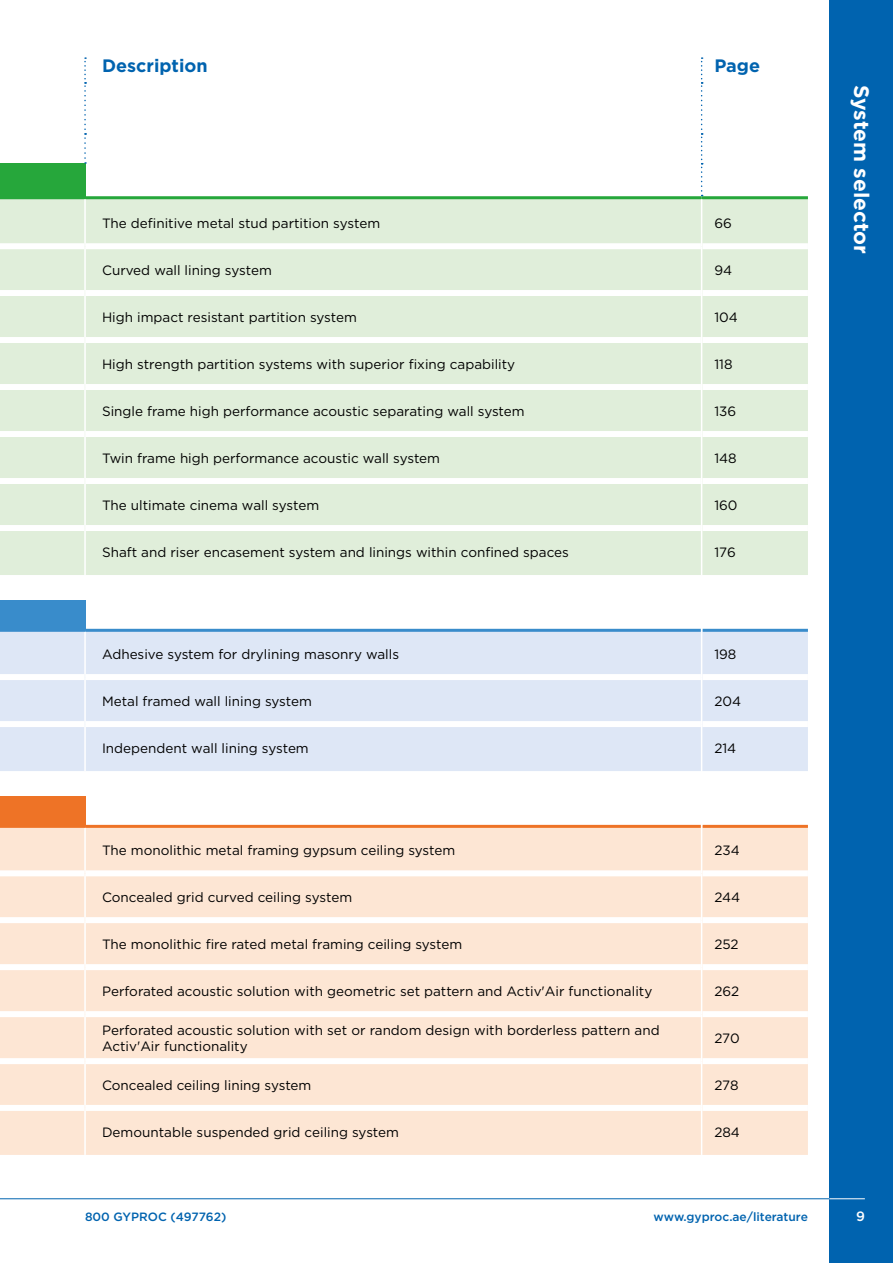
<style>
.page{position:relative;width:893px;height:1263px;background:#fff}
.page>*{position:absolute;margin:0;border:0;box-sizing:border-box;transform-origin:0 0}
.t1{font:700 21px "Gotham";color:#fff}
.t2{font:700 18px "Gotham";color:#0063af}
.t3{font:13.5px/16.5px "Gotham";color:#000}
.t4{font:500 13.5px "Gotham";color:#fff}
.t5{font:500 12px "Gotham";color:#0063af}
</style>
<div class="page">
<div style="left:829px;top:0;width:64px;height:1263px;background:#0063af"></div>
<hr style="left:829px;top:1198px;width:36px;height:1px;background:#fff">
<hr style="left:0;top:1198px;width:829px;height:1px;background:#0063af">
<div style="left:0;top:164px;width:85px;height:34px;background:#26a73b"></div>
<div style="left:0;top:199px;width:808px;height:376px;background:#e0eeda"></div>
<div style="left:0;top:600px;width:85px;height:30px;background:#398ccb"></div>
<div style="left:0;top:632px;width:808px;height:139px;background:#dee7f6"></div>
<div style="left:0;top:796px;width:85px;height:30px;background:#ee7326"></div>
<div style="left:0;top:828px;width:808px;height:327px;background:#fde6d4"></div>
<div style="left:0;top:243px;width:84px;height:6px;background:#fff"></div>
<div style="left:86px;top:243px;width:615px;height:6px;background:#fff"></div>
<div style="left:702px;top:243px;width:106px;height:6px;background:#fff"></div>
<div style="left:0;top:290px;width:84px;height:6px;background:#fff"></div>
<div style="left:86px;top:290px;width:615px;height:6px;background:#fff"></div>
<div style="left:702px;top:290px;width:106px;height:6px;background:#fff"></div>
<div style="left:0;top:337px;width:84px;height:6px;background:#fff"></div>
<div style="left:86px;top:337px;width:615px;height:6px;background:#fff"></div>
<div style="left:702px;top:337px;width:106px;height:6px;background:#fff"></div>
<div style="left:0;top:384px;width:84px;height:6px;background:#fff"></div>
<div style="left:86px;top:384px;width:615px;height:6px;background:#fff"></div>
<div style="left:702px;top:384px;width:106px;height:6px;background:#fff"></div>
<div style="left:0;top:431px;width:84px;height:6px;background:#fff"></div>
<div style="left:86px;top:431px;width:615px;height:6px;background:#fff"></div>
<div style="left:702px;top:431px;width:106px;height:6px;background:#fff"></div>
<div style="left:0;top:478px;width:84px;height:6px;background:#fff"></div>
<div style="left:86px;top:478px;width:615px;height:6px;background:#fff"></div>
<div style="left:702px;top:478px;width:106px;height:6px;background:#fff"></div>
<div style="left:0;top:525px;width:84px;height:6px;background:#fff"></div>
<div style="left:86px;top:525px;width:615px;height:6px;background:#fff"></div>
<div style="left:702px;top:525px;width:106px;height:6px;background:#fff"></div>
<div style="left:0;top:674px;width:84px;height:6px;background:#fff"></div>
<div style="left:86px;top:674px;width:615px;height:6px;background:#fff"></div>
<div style="left:702px;top:674px;width:106px;height:6px;background:#fff"></div>
<div style="left:0;top:721px;width:84px;height:6px;background:#fff"></div>
<div style="left:86px;top:721px;width:615px;height:6px;background:#fff"></div>
<div style="left:702px;top:721px;width:106px;height:6px;background:#fff"></div>
<div style="left:0;top:870px;width:84px;height:6px;background:#fff"></div>
<div style="left:86px;top:870px;width:615px;height:6px;background:#fff"></div>
<div style="left:702px;top:870px;width:106px;height:6px;background:#fff"></div>
<div style="left:0;top:917px;width:84px;height:6px;background:#fff"></div>
<div style="left:86px;top:917px;width:615px;height:6px;background:#fff"></div>
<div style="left:702px;top:917px;width:106px;height:6px;background:#fff"></div>
<div style="left:0;top:964px;width:84px;height:6px;background:#fff"></div>
<div style="left:86px;top:964px;width:615px;height:6px;background:#fff"></div>
<div style="left:702px;top:964px;width:106px;height:6px;background:#fff"></div>
<div style="left:0;top:1011px;width:84px;height:6px;background:#fff"></div>
<div style="left:86px;top:1011px;width:615px;height:6px;background:#fff"></div>
<div style="left:702px;top:1011px;width:106px;height:6px;background:#fff"></div>
<div style="left:0;top:1058px;width:84px;height:6px;background:#fff"></div>
<div style="left:86px;top:1058px;width:615px;height:6px;background:#fff"></div>
<div style="left:702px;top:1058px;width:106px;height:6px;background:#fff"></div>
<div style="left:0;top:1105px;width:84px;height:6px;background:#fff"></div>
<div style="left:86px;top:1105px;width:615px;height:6px;background:#fff"></div>
<div style="left:702px;top:1105px;width:106px;height:6px;background:#fff"></div>
<hr style="left:0;top:196px;width:85px;height:3px;background:#26a73b">
<hr style="left:85px;top:196px;width:617px;height:3px;background:#26a73b">
<hr style="left:702px;top:196px;width:106px;height:3px;background:#26a73b">
<hr style="left:85px;top:629px;width:616px;height:3px;background:#398ccb">
<hr style="left:702px;top:629px;width:106px;height:3px;background:#398ccb">
<hr style="left:85px;top:825px;width:616px;height:3px;background:#ee7326">
<hr style="left:702px;top:825px;width:106px;height:3px;background:#ee7326">
<hr style="left:84px;top:199px;width:2px;height:47px;background:#fff">
<hr style="left:84px;top:246px;width:2px;height:47px;background:#fff">
<hr style="left:84px;top:293px;width:2px;height:47px;background:#fff">
<hr style="left:84px;top:340px;width:2px;height:47px;background:#fff">
<hr style="left:84px;top:387px;width:2px;height:47px;background:#fff">
<hr style="left:84px;top:434px;width:2px;height:47px;background:#fff">
<hr style="left:84px;top:481px;width:2px;height:47px;background:#fff">
<hr style="left:84px;top:528px;width:2px;height:47px;background:#fff">
<hr style="left:84px;top:632px;width:2px;height:45px;background:#fff">
<hr style="left:84px;top:677px;width:2px;height:47px;background:#fff">
<hr style="left:84px;top:724px;width:2px;height:47px;background:#fff">
<hr style="left:84px;top:828px;width:2px;height:45px;background:#fff">
<hr style="left:84px;top:873px;width:2px;height:47px;background:#fff">
<hr style="left:84px;top:920px;width:2px;height:47px;background:#fff">
<hr style="left:84px;top:967px;width:2px;height:47px;background:#fff">
<hr style="left:84px;top:1014px;width:2px;height:47px;background:#fff">
<hr style="left:84px;top:1061px;width:2px;height:47px;background:#fff">
<hr style="left:84px;top:1108px;width:2px;height:47px;background:#fff">
<svg style="left:84px;top:57px;width:2px;height:107px"></svg>
<svg style="left:701px;top:57px;width:2px;height:139px"></svg>
<hr style="left:701px;top:199px;width:1px;height:47px;background:#fff">
<hr style="left:701px;top:246px;width:1px;height:47px;background:#fff">
<hr style="left:701px;top:293px;width:1px;height:47px;background:#fff">
<hr style="left:701px;top:340px;width:1px;height:47px;background:#fff">
<hr style="left:701px;top:387px;width:1px;height:47px;background:#fff">
<hr style="left:701px;top:434px;width:1px;height:47px;background:#fff">
<hr style="left:701px;top:481px;width:1px;height:47px;background:#fff">
<hr style="left:701px;top:528px;width:1px;height:47px;background:#fff">
<hr style="left:701px;top:630px;width:1px;height:47px;background:#fff">
<hr style="left:701px;top:677px;width:1px;height:47px;background:#fff">
<hr style="left:701px;top:724px;width:1px;height:47px;background:#fff">
<hr style="left:701px;top:826px;width:1px;height:47px;background:#fff">
<hr style="left:701px;top:873px;width:1px;height:47px;background:#fff">
<hr style="left:701px;top:920px;width:1px;height:47px;background:#fff">
<hr style="left:701px;top:967px;width:1px;height:47px;background:#fff">
<hr style="left:701px;top:1014px;width:1px;height:47px;background:#fff">
<hr style="left:701px;top:1061px;width:1px;height:47px;background:#fff">
<hr style="left:701px;top:1108px;width:1px;height:47px;background:#fff">
<hr style="left:84px;top:164px;width:2px;height:32px;background:#26a73b">
<hr style="left:84px;top:600px;width:2px;height:29px;background:#398ccb">
<hr style="left:0;top:629px;width:85px;height:3px;background:#398ccb">
<hr style="left:0;top:825px;width:85px;height:3px;background:#ee7326">
<hr style="left:84px;top:796px;width:2px;height:29px;background:#ee7326">
<h2 class="t2" style="left:102px;top:53px;width:107px">Description</h2>
<h2 class="t2" style="left:714px;top:53px;width:47px">Page</h2>
<p class="t3" style="left:102px;top:215px;width:280px">The definitive metal stud partition system</p>
<p class="t3" style="left:714px;top:215px;width:19px">66</p>
<p class="t3" style="left:102px;top:262px;width:171px">Curved wall lining system</p>
<p class="t3" style="left:714px;top:262px;width:19px">94</p>
<p class="t3" style="left:102px;top:309px;width:256px">High impact resistant partition system</p>
<p class="t3" style="left:714px;top:309px;width:25px">104</p>
<p class="t3" style="left:102px;top:356px;width:415px">High strength partition systems with superior fixing capability</p>
<p class="t3" style="left:714px;top:356px;width:20px">118</p>
<p class="t3" style="left:102px;top:403px;width:424px">Single frame high performance acoustic separating wall system</p>
<p class="t3" style="left:714px;top:403px;width:23px">136</p>
<p class="t3" style="left:102px;top:450px;width:340px">Twin frame high performance acoustic wall system</p>
<p class="t3" style="left:714px;top:450px;width:24px">148</p>
<p class="t3" style="left:102px;top:497px;width:219px">The ultimate cinema wall system</p>
<p class="t3" style="left:714px;top:497px;width:25px">160</p>
<p class="t3" style="left:102px;top:544px;width:468px">Shaft and riser encasement system and linings within confined spaces</p>
<p class="t3" style="left:714px;top:544px;width:23px">176</p>
<p class="t3" style="left:102px;top:646px;width:299px">Adhesive system for drylining masonry walls</p>
<p class="t3" style="left:714px;top:646px;width:24px">198</p>
<p class="t3" style="left:102px;top:693px;width:211px">Metal framed wall lining system</p>
<p class="t3" style="left:714px;top:693px;width:28px">204</p>
<p class="t3" style="left:102px;top:740px;width:208px">Independent wall lining system</p>
<p class="t3" style="left:714px;top:740px;width:23px">214</p>
<p class="t3" style="left:102px;top:842px;width:355px">The monolithic metal framing gypsum ceiling system</p>
<p class="t3" style="left:714px;top:842px;width:27px">234</p>
<p class="t3" style="left:102px;top:889px;width:252px">Concealed grid curved ceiling system</p>
<p class="t3" style="left:714px;top:889px;width:27px">244</p>
<p class="t3" style="left:102px;top:936px;width:362px">The monolithic fire rated metal framing ceiling system</p>
<p class="t3" style="left:714px;top:936px;width:26px">252</p>
<p class="t3" style="left:102px;top:983px;width:552px">Perforated acoustic solution with geometric set pattern and Activ'Air functionality</p>
<p class="t3" style="left:714px;top:983px;width:26px">262</p>
<p class="t3" style="left:102px;top:1021px;width:559px">Perforated acoustic solution with set or random design with borderless pattern and<br>Activ'Air functionality</p>
<p class="t3" style="left:714px;top:1030px;width:27px">270</p>
<p class="t3" style="left:102px;top:1076px;width:211px">Concealed ceiling lining system</p>
<p class="t3" style="left:714px;top:1076px;width:26px">278</p>
<p class="t3" style="left:102px;top:1123px;width:298px">Demountable suspended grid ceiling system</p>
<p class="t3" style="left:714px;top:1123px;width:27px">284</p>
<h1 class="t1" style="left:875px;top:85px;width:170px;rotate:90deg">System selector</h1>
<p class="t5" style="left:85px;top:1208px;width:143px">800 GYPROC (497762)</p>
<p class="t5" style="left:654px;top:1208px;width:156px">www.gyproc.ae/literature</p>
<p class="t4" style="left:856px;top:1207px;width:10px">9</p>
</div>
